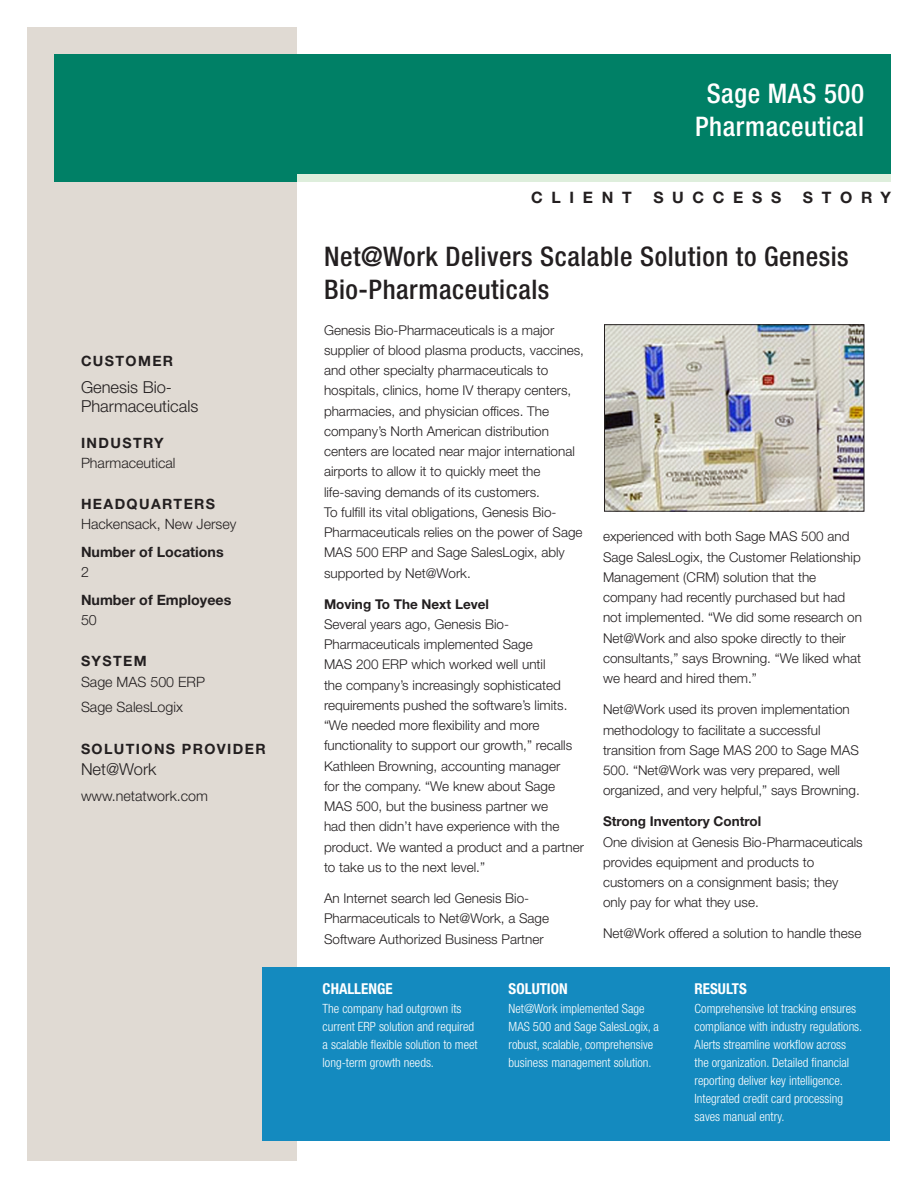
<style>
.page{position:relative;width:918px;height:1188px;background:#fff}
.page>*{position:absolute;margin:0;border:0;box-sizing:border-box;transform-origin:0 0}
.A__Title{font:500 condensed 27px/33px "Helvetica Neue LT Std";letter-spacing:.02em;color:#231f20}
.A__Product_Industry{font:500 condensed 27px "Helvetica Neue LT Std";letter-spacing:.02em;color:#fff}
.Sidebar_-_Customer_N{font:300 16.5px/19.5px "Helvetica Neue LT Std";color:#231f20}
.Sidebar_-_Body_copy{font:300 16.5px "Helvetica Neue LT Std";color:#231f20}
.t1{font:700 15.75px "Helvetica Neue LT Std";letter-spacing:.55em;color:#231f20}
.A__CSR_Title{font:700 condensed 15px "Helvetica Neue LT Std";color:#fff}
.Sidebar_-_Body_copy-2{font:300 14.25px "Helvetica Neue LT Std";color:#231f20}
.Sidebar_-_Header{font:700 14.25px "Helvetica Neue LT Std";letter-spacing:.095em;color:#231f20}
.Sidebar_-_Subhead{font:700 14.25px "Helvetica Neue LT Std";color:#231f20}
.A____Body{font:300 13.5px/20.2px "Helvetica Neue LT Std";color:#231f20}
.A____Subhead{font:700 13.5px "Helvetica Neue LT Std";color:#231f20}
.A____Box_-_Body{font:300 condensed 12.75px/18px "Helvetica Neue LT Std";color:#fff}
</style>
<div class="page">
<div style="left:27px;top:27px;width:270px;height:1134px;background:#e0dad3"></div>
<div style="left:54px;top:54px;width:837px;height:128px;background:#008066"></div>
<div style="left:297px;top:174px;width:594px;height:8px;background:#deeedc"></div>
<div style="left:262px;top:967px;width:628px;height:174px;background:#148abf"></div>
<img style="left:606px;top:326px;width:256px;height:184px">
<div style="left:604px;top:324px;width:260px;height:188px;border:1px solid #231f20"></div>
<p class="Sidebar_-_Header" style="left:81px;top:353px;width:83px">CUSTOMER</p>
<p class="Sidebar_-_Customer_N" style="left:81px;top:377px;width:119px">Genesis Bio-<br>Pharmaceuticals</p>
<p class="Sidebar_-_Header" style="left:81px;top:434px;width:84px">Industry</p>
<p class="Sidebar_-_Body_copy-2" style="left:81px;top:454px;width:96px">Pharmaceutical</p>
<p class="Sidebar_-_Header" style="left:81px;top:495px;width:134px">Headquarters</p>
<p class="Sidebar_-_Body_copy-2" style="left:81px;top:516px;width:157px">Hackensack, New Jersey</p>
<p class="Sidebar_-_Subhead" style="left:81px;top:543px;width:144px">Number of Locations</p>
<p class="Sidebar_-_Body_copy-2" style="left:81px;top:564px;width:9px">2</p>
<p class="Sidebar_-_Subhead" style="left:81px;top:591px;width:152px">Number of Employees</p>
<p class="Sidebar_-_Body_copy-2" style="left:81px;top:612px;width:17px">50</p>
<p class="Sidebar_-_Header" style="left:81px;top:652px;width:65px">System</p>
<p class="Sidebar_-_Body_copy-2" style="left:81px;top:673px;width:126px">Sage MAS 500 ERP</p>
<p class="Sidebar_-_Body_copy-2" style="left:81px;top:699px;width:103px">Sage SalesLogix</p>
<p class="Sidebar_-_Header" style="left:81px;top:741px;width:186px">Solutions Provider</p>
<p class="Sidebar_-_Body_copy" style="left:81px;top:759px;width:77px">Net@Work</p>
<p class="Sidebar_-_Body_copy-2" style="left:81px;top:787px;width:128px">www.netatwork.com</p>
<p class="A__Product_Industry" style="left:707px;top:78px;width:159px">Sage MAS 500</p>
<p class="A__Product_Industry" style="left:695px;top:111px;width:170px">Pharmaceutical</p>
<p class="t1" style="left:531px;top:188px;width:102px">Client</p>
<p class="t1" style="left:653px;top:188px;width:56px">Succ</p>
<p class="t1" style="left:733px;top:188px;width:35px">e ss</p>
<p class="t1" style="left:803px;top:188px;width:90px">Story</p>
<p class="A__Title" style="left:324px;top:240px;width:526px">Net@Work Delivers Scalable Solution to Genesis<br>Bio-Pharmaceuticals</p>
<p class="A____Body" style="left:324px;top:319px;width:262px">Genesis Bio-Pharmaceuticals is a major supplier of blood plasma products, vaccines, and other specialty pharmaceuticals to hospitals, clinics, home IV therapy centers, pharmacies, and physician offices. The company’s North American distribution centers are located near major international airports to allow it to quickly meet the life-saving demands of its customers.<br>To fulfill its vital obligations, Genesis Bio-Pharmaceuticals relies on the power of Sage MAS 500 ERP and Sage SalesLogix, ably supported by Net@Work.</p>
<p class="A____Subhead" style="left:324px;top:596px;width:167px">Moving To The Next Level</p>
<p class="A____Body" style="left:324px;top:614px;width:262px">Several years ago, Genesis Bio-Pharmaceuticals implemented Sage<br>MAS 200 ERP which worked well until<br>the company’s increasingly sophisticated requirements pushed the software’s limits. “We needed more flexibility and more functionality to support our growth,” recalls Kathleen Browning, accounting manager<br>for the company. “We knew about Sage MAS 500, but the business partner we<br>had then didn’t have experience with the product. We wanted a product and a partner to take us to the next level.”</p>
<p class="A____Body" style="left:324px;top:888px;width:227px">An Internet search led Genesis Bio-<br>Pharmaceuticals to Net@Work, a Sage<br>Software Authorized Business Partner</p>
<p class="A____Body" style="left:603px;top:526px;width:261px">experienced with both Sage MAS 500 and Sage SalesLogix, the Customer Relationship Management (CRM) solution that the company had recently purchased but had not implemented. “We did some research on Net@Work and also spoke directly to their consultants,” says Browning. “We liked what we heard and hired them.”</p>
<p class="A____Body" style="left:603px;top:699px;width:258px">Net@Work used its proven implementation methodology to facilitate a successful transition from Sage MAS 200 to Sage MAS 500. “Net@Work was very prepared, well organized, and very helpful,” says Browning.</p>
<p class="A____Subhead" style="left:603px;top:813px;width:160px">Strong Inventory Control</p>
<p class="A____Body" style="left:603px;top:831px;width:261px">One division at Genesis Bio-Pharmaceuticals provides equipment and products to customers on a consignment basis; they only pay for what they use.</p>
<p class="A____Body" style="left:603px;top:923px;width:260px">Net@Work offered a solution to handle these</p>
<p class="A__CSR_Title" style="left:323px;top:980px;width:72px">CHALLENGE</p>
<p class="A____Box_-_Body" style="left:323px;top:999px;width:156px">The company had outgrown its current ERP solution and required a scalable flexible solution to meet long-term growth needs.</p>
<p class="A__CSR_Title" style="left:509px;top:980px;width:61px">SOLUTION</p>
<p class="A____Box_-_Body" style="left:509px;top:999px;width:152px">Net@Work implemented Sage<br>MAS 500 and Sage SalesLogix, a robust, scalable, comprehensive business management solution.</p>
<p class="A__CSR_Title" style="left:695px;top:980px;width:53px">RESULTS</p>
<p class="A____Box_-_Body" style="left:695px;top:999px;width:169px">Comprehensive lot tracking ensures compliance with industry regulations.<br>Alerts streamline workflow across the organization. Detailed financial reporting deliver key intelligence.<br>Integrated credit card processing saves manual entry.</p>
</div>
